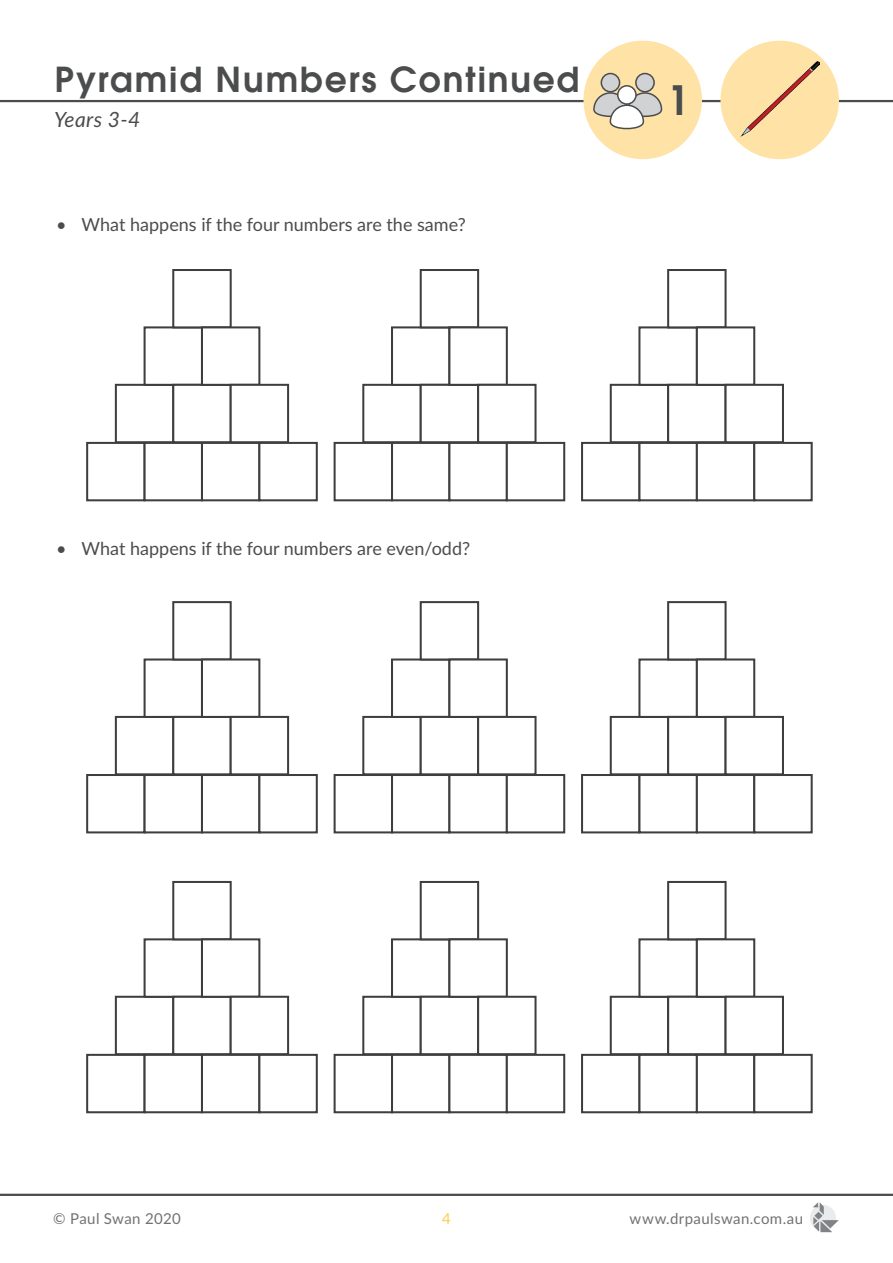
<style>
.page{position:relative;width:893px;height:1263px;background:#fff}
.page>*{position:absolute;margin:0;border:0;box-sizing:border-box;transform-origin:0 0}
.t1{font:600 40.5px "Avant Garde LT";color:#4b4c4d}
.t2{font:600 34.5px "Avant Garde LT";letter-spacing:.055em;color:#4b4c4d}
.t3{font:italic 21px "Lato";letter-spacing:.02em;color:#4b4c4d}
.t4{font:18px "Lato";color:#4b4c4d}
.t5{font:15px "Lato";letter-spacing:.025em;color:#717275}
.t6{font:15px "Lato";color:#fecc4e}
</style>
<div class="page">
<hr style="left:0;top:100px;width:893px;height:2px;background:#4b4c4d">
<hr style="left:0;top:1194px;width:893px;height:2px;background:#4b4c4d">
<div style="left:810px;top:1205px;width:26px;height:26px;background:#eaebec;border-radius:50%"></div>
<svg style="left:813px;top:1202px;width:26px;height:30px"></svg>
<div style="left:720px;top:41px;width:119px;height:118px;background:#ffe2a5;border-radius:50%"></div>
<div style="left:583px;top:41px;width:119px;height:118px;background:#ffe2a5;border-radius:50%"></div>
<div style="left:636px;top:74px;width:18px;height:18px;background:#d1d2d4;border-radius:50%"></div>
<div style="left:635px;top:73px;width:20px;height:19px;border:2px solid #4b4c4d;border-radius:50%"></div>
<div style="left:601px;top:74px;width:19px;height:18px;background:#d1d2d4;border-radius:50%"></div>
<div style="left:601px;top:73px;width:19px;height:19px;border:2px solid #4b4c4d;border-radius:50%"></div>
<div style="left:618px;top:86px;width:18px;height:18px;background:#fff;border-radius:50%"></div>
<div style="left:617px;top:85px;width:20px;height:20px;border:2px solid #4b4c4d;border-radius:50%"></div>
<svg style="left:593px;top:92px;width:69px;height:38px"></svg>
<svg style="left:86px;top:269px;width:232px;height:233px"></svg>
<svg style="left:86px;top:601px;width:232px;height:233px"></svg>
<svg style="left:86px;top:880px;width:232px;height:234px"></svg>
<svg style="left:333px;top:269px;width:233px;height:233px"></svg>
<svg style="left:333px;top:601px;width:233px;height:233px"></svg>
<svg style="left:333px;top:880px;width:233px;height:234px"></svg>
<svg style="left:581px;top:269px;width:232px;height:233px"></svg>
<svg style="left:581px;top:601px;width:232px;height:233px"></svg>
<svg style="left:581px;top:880px;width:232px;height:234px"></svg>
<img style="left:740px;top:61px;width:79px;height:76px">
<h2 class="t2" style="left:54px;top:66px;width:527px">Pyramid Numbers Continued</h2>
<p class="t3" style="left:54px;top:107px;width:88px">Years 3-4</p>
<p class="t4" style="left:56px;top:217px;width:411px">• What happens if the four numbers are the same?</p>
<h1 class="t1" style="left:667px;top:84px;width:24px">1</h1>
<p class="t4" style="left:56px;top:542px;width:415px">• What happens if the four numbers are even/odd?</p>
<p class="t5" style="left:53px;top:1212px;width:129px">© Paul Swan 2020</p>
<p class="t6" style="left:442px;top:1212px;width:10px">4</p>
<p class="t5" style="left:629px;top:1212px;width:175px">www.drpaulswan.com.au</p>
</div>
